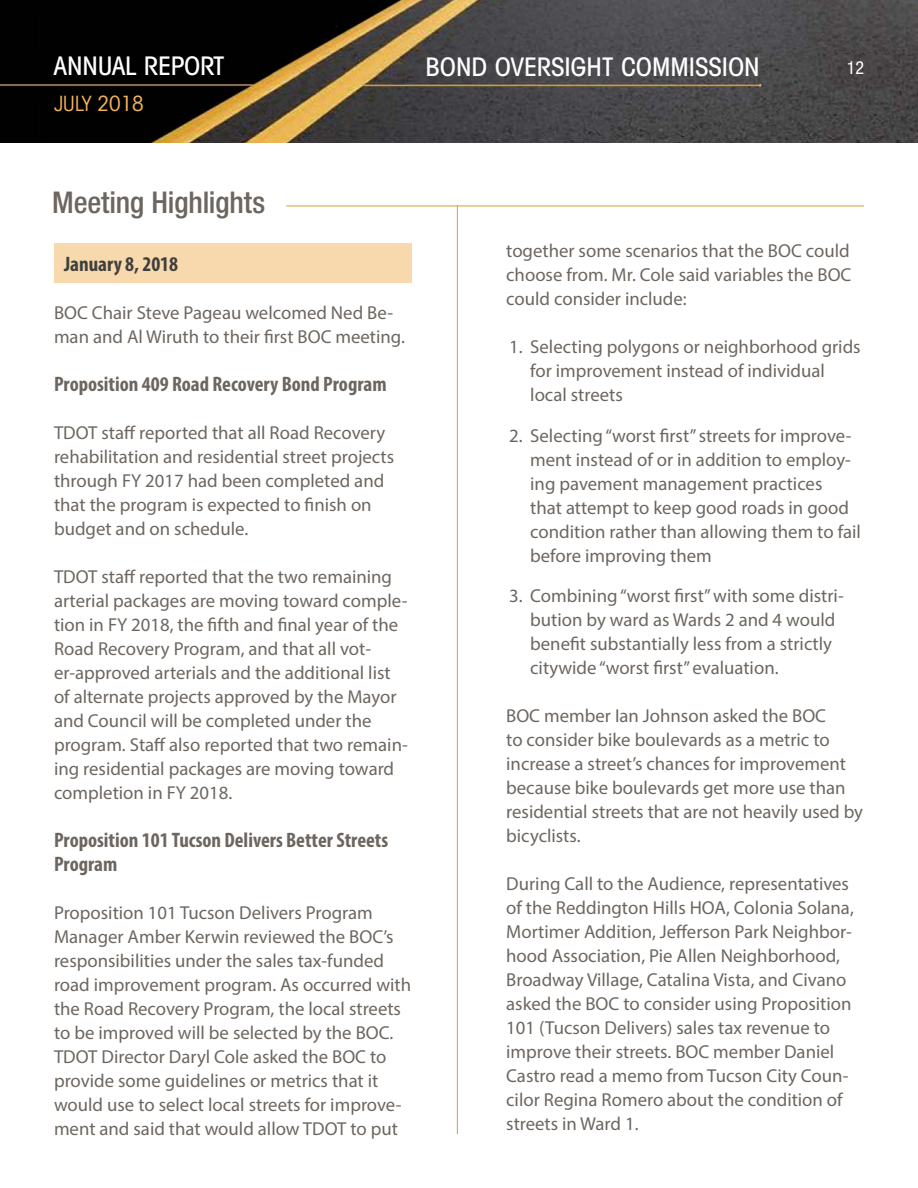
<style>
.page{position:relative;width:918px;height:1188px;background:#fff}
.page>*{position:absolute;margin:0;border:0;box-sizing:border-box;transform-origin:0 0}
.t1{font:500 condensed 30px "Helvetica Neue";letter-spacing:-.005em;color:#6d6660}
.t2{font:500 condensed 25.5px "Avant Garde IT Cby BT";color:#fff}
.t3{font:700 condensed 21px/24px "Myriad Pro";color:#6d6660}
.t4{font:700 condensed 21px "Myriad Pro";color:#3f403d}
.t5{font:condensed 21px "Avant Garde IT Cby BT";color:#f0b35b}
.t6{font:18.75px/24px "Myriad Pro";color:#6d6660}
.t7{font:condensed 18px "Helvetica Neue";color:#fff}
</style>
<div class="page">
<img style="left:0;top:0;width:918px;height:143px">
<hr style="left:457px;top:205px;width:1px;height:929px;background:#d7a02c">
<hr style="left:286px;top:206px;width:578px;height:1px;background:#d7a02c">
<div style="left:54px;top:243px;width:358px;height:40px;background:#f8d8ad"></div>
<p class="t2" style="left:54px;top:51px;width:172px">ANNUAL REPORT</p>
<p class="t2" style="left:426px;top:51px;width:336px">BOND OVERSIGHT COMMISSION</p>
<p class="t5" style="left:54px;top:91px;width:91px">JULY 2018</p>
<p class="t7" style="left:847px;top:58px;width:19px">12</p>
<p class="t1" style="left:52px;top:184px;width:215px">Meeting Highlights</p>
<p class="t4" style="left:64px;top:251px;width:116px">January 8, 2018</p>
<p class="t6" style="left:54px;top:301px;width:353px">BOC Chair Steve Pageau welcomed Ned Be&shy;man and Al Wiruth to their first BOC meeting.</p>
<p class="t3" style="left:54px;top:372px;width:334px">Proposition 409 Road Recovery Bond Program</p>
<p class="t6" style="left:54px;top:421px;width:342px">TDOT staff reported that all Road Recovery rehabilitation and residential street projects through FY 2017 had been completed and that the program is expected to finish on budget and on schedule.</p>
<p class="t6" style="left:54px;top:565px;width:355px">TDOT staff reported that the two remaining arterial packages are moving toward comple&shy;tion in FY 2018, the fifth and final year of the Road Recovery Program, and that all vot&shy;er-approved arterials and the additional list of alternate projects approved by the Mayor and Council will be completed under the program. Staff also reported that two remain&shy;ing residential packages are moving toward completion in FY 2018.</p>
<p class="t3" style="left:54px;top:828px;width:336px">Proposition 101 Tucson Delivers Better Streets<br>Program</p>
<p class="t6" style="left:54px;top:901px;width:359px">Proposition 101 Tucson Delivers Program Manager Amber Kerwin reviewed the BOC’s responsibilities under the sales tax-funded road improvement program. As occurred with the Road Recovery Program, the local streets to be improved will be selected by the BOC.</p>
<p class="t6" style="left:54px;top:1045px;width:349px">TDOT Director Daryl Cole asked the BOC to provide some guidelines or metrics that it would use to select local streets for improve&shy;ment and said that would allow TDOT to put</p>
<p class="t6" style="left:506px;top:238px;width:347px;text-align:justify">together some scenarios that the BOC could choose from. Mr. Cole said variables the BOC could consider include:</p>
<p class="t6" style="left:530px;top:334px;width:332px;text-indent:-21px">1. Selecting polygons or neighborhood grids for improvement instead of individual local streets</p>
<p class="t6" style="left:530px;top:423px;width:332px;text-indent:-21px">2. Selecting “worst first” streets for improve&shy;ment instead of or in addition to employ&shy;ing pavement management practices<br>that attempt to keep good roads in good condition rather than allowing them to fail before improving them</p>
<p class="t6" style="left:530px;top:583px;width:315px;text-indent:-21px">3. Combining “worst first” with some distri&shy;bution by ward as Wards 2 and 4 would benefit substantially less from a strictly citywide “worst first” evaluation.</p>
<p class="t6" style="left:506px;top:703px;width:358px">BOC member Ian Johnson asked the BOC<br>to consider bike boulevards as a metric to increase a street’s chances for improvement because bike boulevards get more use than residential streets that are not heavily used by bicyclists.</p>
<p class="t6" style="left:506px;top:871px;width:349px">During Call to the Audience, representatives of the Reddington Hills HOA, Colonia Solana, Mortimer Addition, Jefferson Park Neighbor&shy;hood Association, Pie Allen Neighborhood, Broadway Village, Catalina Vista, and Civano asked the BOC to consider using Proposition 101 (Tucson Delivers) sales tax revenue to improve their streets. BOC member Daniel Castro read a memo from Tucson City Coun&shy;cilor Regina Romero about the condition of streets in Ward 1.</p>
</div>
